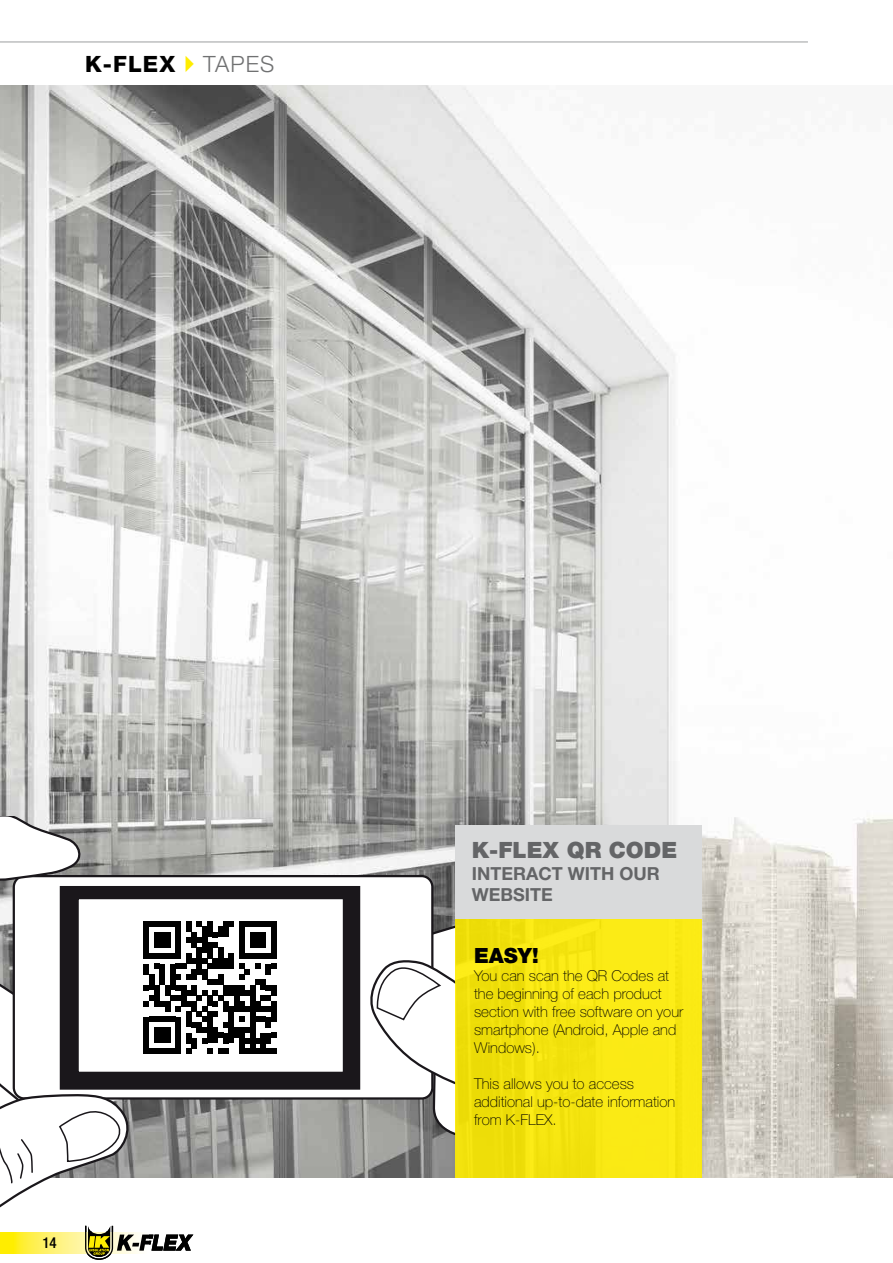
<style>
.page{position:relative;width:893px;height:1263px;background:#fff}
.page>*{position:absolute;margin:0;border:0;box-sizing:border-box;transform-origin:0 0}
.t1{font:900 22.5px "Helvetica Neue LT Std";color:#646567}
.t2{font:800 22.5px "Helvetica Neue LT Std";color:#000}
.t3{font:900 21px "Helvetica Neue LT Std";color:#000}
.t4{font:700 18px/21.6px "Helvetica Neue LT Std";color:#646567}
.t5{font:100 15px/18px "Helvetica Neue LT Std";color:#000}
.t6{font:500 condensed 15px "Helvetica Neue LT Std";color:#000}
.s1{font-weight:300;color:#707172}
</style>
<div class="page">
<img style="left:0;top:85px;width:893px;height:1093px">
<div style="left:14px;top:876px;width:418px;height:222px;background:#fff;border-radius:11px"></div>
<div style="left:13px;top:875px;width:420px;height:224px;border:2px solid #1a171b;border-radius:11px"></div>
<div style="left:61px;top:887px;width:298px;height:201px;background:#1a171b"></div>
<div style="left:60px;top:886px;width:300px;height:204px;border:2px solid #1a171b"></div>
<div style="left:78px;top:898px;width:266px;height:175px;background:#fff"></div>
<div style="left:76px;top:897px;width:269px;height:177px;border:2px solid #1a171b"></div>
<svg style="left:366px;top:923px;width:89px;height:213px"></svg>
<svg style="left:0;top:973px;width:137px;height:235px"></svg>
<svg style="left:0;top:816px;width:88px;height:68px"></svg>
<div style="left:455px;top:825px;width:247px;height:353px;background:#f7e712"></div>
<hr style="left:0;top:42px;width:808px;height:1px;background:#9c9e9f">
<div style="left:144px;top:921px;width:5px;height:32px;background:#000"></div>
<svg style="left:149px;top:921px;width:27px;height:5px"></svg>
<div style="left:176px;top:921px;width:5px;height:32px;background:#000"></div>
<div style="left:186px;top:921px;width:5px;height:11px;background:#000"></div>
<svg style="left:197px;top:921px;width:5px;height:5px"></svg>
<div style="left:202px;top:926px;width:5px;height:27px;background:#000"></div>
<div style="left:207px;top:921px;width:6px;height:16px;background:#000"></div>
<div style="left:218px;top:926px;width:5px;height:11px;background:#000"></div>
<div style="left:223px;top:921px;width:6px;height:16px;background:#000"></div>
<svg style="left:229px;top:921px;width:5px;height:5px"></svg>
<div style="left:239px;top:921px;width:6px;height:32px;background:#000"></div>
<svg style="left:245px;top:921px;width:26px;height:5px"></svg>
<div style="left:271px;top:921px;width:5px;height:32px;background:#000"></div>
<svg style="left:144px;top:932px;width:132px;height:122px"></svg>
<div style="left:455px;top:825px;width:247px;height:93px;background:#d9dadb"></div>
<svg style="left:0;top:1232px;width:85px;height:21px;background:#fff158"></svg>
<svg style="left:85px;top:1226px;width:108px;height:34px"></svg>
<h1 class="t2" style="left:85px;top:51px;width:191px">K-FLEX <span class="s1">TAPES</span></h1>
<p class="t6" style="left:42px;top:1234px;width:16px">14</p>
<h1 class="t1" style="left:472px;top:837px;width:207px">K-FLEX QR CODE</h1>
<p class="t4" style="left:472px;top:862px;width:189px">INTERACT WITH OUR<br>WEBSITE</p>
<h2 class="t3" style="left:474px;top:943px;width:66px">EASY!</h2>
<p class="t5" style="left:474px;top:967px;width:211px">You can scan the QR Codes at the beginning of each product section with free software on your smartphone (Android, Apple and<br>Windows).</p>
<p class="t5" style="left:474px;top:1075px;width:203px">This allows you to access additional up-to-date information from K-FLEX.</p>
</div>
